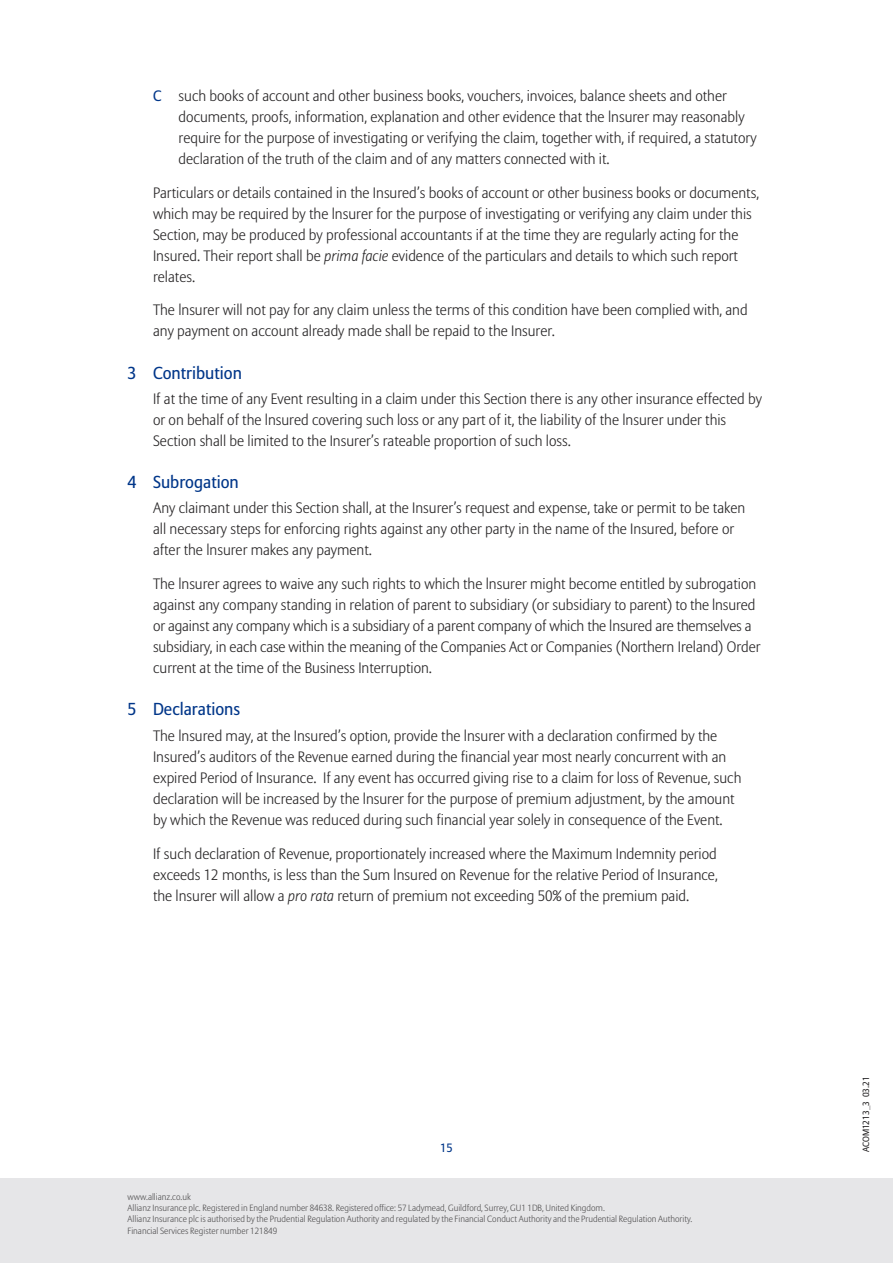
<style>
.page{position:relative;width:893px;height:1263px;background:#fff}
.page>*{position:absolute;margin:0;border:0;box-sizing:border-box;transform-origin:0 0}
.t1{font:17.25px "Allianz Sans";color:#003689}
.t2{font:300 15px/21px "Allianz Sans";color:#272526}
.t3{font:12px "Allianz Sans";color:#003689}
.t4{font:300 9px/11.2px "Allianz Sans";color:#525152}
.t5{font:9px "Allianz Sans";color:#272526}
.s1{font-weight:400;color:#003689}
.s2{font-style:italic}
</style>
<div class="page">
<div style="left:0;top:1178px;width:893px;height:85px;background:#e6e6e8"></div>
<p class="t2" style="left:179px;top:86px;width:579px;text-indent:-26px"><span class="s1">C</span> such books of account and other business books, vouchers, invoices, balance sheets and other documents, proofs, information, explanation and other evidence that the lnsurer may reasonably require for the purpose of investigating or verifying the claim, together with, if required, a statutory declaration of the truth of the claim and of any matters connected with it.</p>
<p class="t2" style="left:153px;top:183px;width:607px">Particulars or details contained in the Insured’s books of account or other business books or documents, which may be required by the lnsurer for the purpose of investigating or verifying any claim under this Section, may be produced by professional accountants if at the time they are regularly acting for the Insured. Their report shall be <span class="s2">prima facie</span> evidence of the particulars and details to which such report relates.</p>
<p class="t2" style="left:153px;top:301px;width:596px">The lnsurer will not pay for any claim unless the terms of this condition have been complied with, and any payment on account already made shall be repaid to the Insurer.</p>
<p class="t1" style="left:128px;top:362px;width:116px">3 Contribution</p>
<p class="t2" style="left:153px;top:389px;width:610px">If at the time of any Event resulting in a claim under this Section there is any other insurance effected by or on behalf of the lnsured covering such loss or any part of it, the liability of the lnsurer under this<br>Section shall be limited to the Insurer’s rateable proportion of such loss.</p>
<p class="t1" style="left:128px;top:472px;width:113px">4 Subrogation</p>
<p class="t2" style="left:153px;top:499px;width:594px">Any claimant under this Section shall, at the Insurer’s request and expense, take or permit to be taken all necessary steps for enforcing rights against any other party in the name of the Insured, before or after the lnsurer makes any payment.</p>
<p class="t2" style="left:153px;top:575px;width:609px">The lnsurer agrees to waive any such rights to which the lnsurer might become entitled by subrogation against any company standing in relation of parent to subsidiary (or subsidiary to parent) to the lnsured or against any company which is a subsidiary of a parent company of which the lnsured are themselves a subsidiary, in each case within the meaning of the Companies Act or Companies (Northern Ireland) Order current at the time of the Business Interruption.</p>
<p class="t1" style="left:128px;top:699px;width:114px">5 Declarations</p>
<p class="t2" style="left:153px;top:726px;width:590px">The lnsured may, at the Insured’s option, provide the lnsurer with a declaration confirmed by the Insured’s auditors of the Revenue earned during the financial year most nearly concurrent with an expired Period of Insurance. If any event has occurred giving rise to a claim for loss of Revenue, such declaration will be increased by the lnsurer for the purpose of premium adjustment, by the amount by which the Revenue was reduced during such financial year solely in consequence of the Event.</p>
<p class="t2" style="left:153px;top:844px;width:566px;text-align:justify">If such declaration of Revenue, proportionately increased where the Maximum Indemnity period exceeds 12 months, is less than the Sum lnsured on Revenue for the relative Period of Insurance, the lnsurer will allow a <span class="s2">pro rata</span> return of premium not exceeding 50% of the premium paid.</p>
<p class="t3" style="left:440px;top:1140px;width:14px">15</p>
<p class="t4" style="left:128px;top:1192px;width:65px">www.allianz.co.uk</p>
<p class="t4" style="left:128px;top:1203px;width:479px">Allianz Insurance plc. Registered in England number 84638. Registered office: 57 Ladymead, Guildford, Surrey, GU1 1DB, United Kingdom.</p>
<p class="t4" style="left:128px;top:1214px;width:566px">Allianz Insurance plc is authorised by the Prudential Regulation Authority and regulated by the Financial Conduct Authority and the Prudential Regulation Authority.<br>Financial Services Register number 121849</p>
<p class="t5" style="left:861px;top:1152px;width:77px;rotate:-90deg">ACOM1213_3 03.21</p>
</div>
